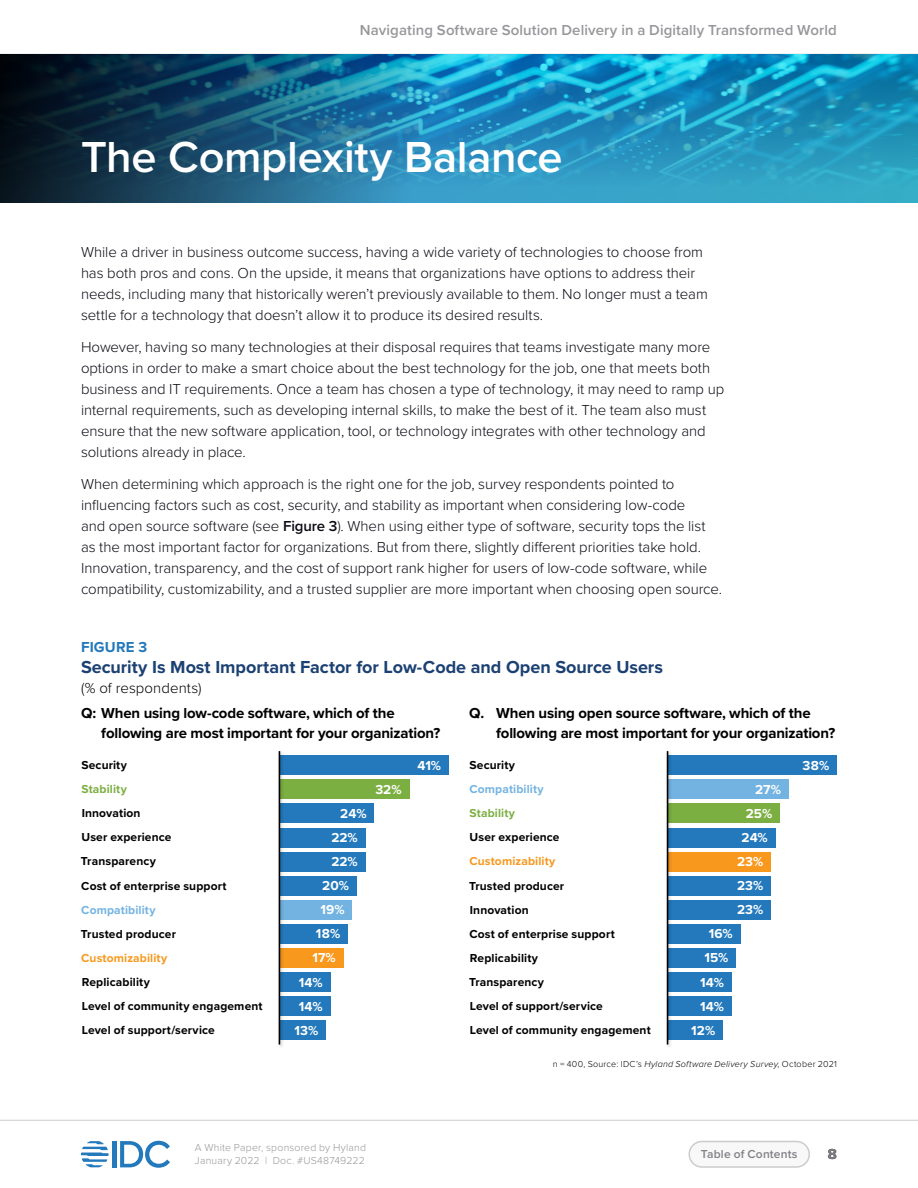
<style>
.page{position:relative;width:918px;height:1188px;background:#fff}
.page>*{position:absolute;margin:0;border:0;box-sizing:border-box;transform-origin:0 0}
.Titles{font:600 45px "Proxima Nova";letter-spacing:-.01em;color:#fff}
.t1{font:700 18px "Proxima Nova";color:#1b4072}
.t2{font:300 15px/21px "Proxima Nova";letter-spacing:-.005em;color:#0a0b13}
.t3{font:700 15px/19.5px "Proxima Nova";letter-spacing:-.01em;color:#000}
.t4{font:600 15px "Proxima Nova";letter-spacing:.005em;color:#97979b}
.t5{font:300 15px "Proxima Nova";letter-spacing:.005em;color:#000}
.t6{font:700 15px "Proxima Nova";letter-spacing:.01em;color:#2379bb}
.t7{font:700 13.5px "Proxima Nova";letter-spacing:.005em;color:#fff}
.t8{font:700 12px "Proxima Nova";letter-spacing:.01em;color:#000}
.t9{font:700 12px "Proxima Nova";letter-spacing:.01em;color:#f8981d}
.t10{font:700 12px "Proxima Nova";letter-spacing:.01em;color:#73b3e2}
.t11{font:700 12px "Proxima Nova";letter-spacing:.01em;color:#7caf42}
.t12{font:600 12px "Proxima Nova";letter-spacing:.015em;color:#808087}
.t13{font:300 10.5px/13.5px "Proxima Nova";letter-spacing:.02em;color:#97979b}
.t14{font:300 9px "Proxima Nova";letter-spacing:.025em;color:#000}
.s1{font-weight:600}
.s2{font-style:italic}
</style>
<div class="page">
<hr style="left:0;top:1120px;width:918px;height:1px;background:#cccccb">
<hr style="left:113px;top:1141px;width:4px;height:26px;background:#2279bc">
<svg style="left:120px;top:1141px;width:50px;height:27px"></svg>
<svg style="left:81px;top:1141px;width:28px;height:26px"></svg>
<div style="left:689px;top:1142px;width:120px;height:25px;background:#f8f8f8;border-radius:13px"></div>
<div style="left:688px;top:1141px;width:122px;height:27px;border:2px solid #cccccb;border-radius:13px"></div>
<img style="left:843px;top:54px;width:75px;height:149px">
<img style="left:0;top:54px;width:843px;height:149px">
<div style="left:280px;top:756px;width:169px;height:19px;background:#2379bb"></div>
<div style="left:668px;top:756px;width:169px;height:19px;background:#2379bb"></div>
<div style="left:280px;top:876px;width:77px;height:20px;background:#2379bb"></div>
<div style="left:668px;top:876px;width:103px;height:20px;background:#2379bb"></div>
<div style="left:280px;top:804px;width:94px;height:19px;background:#2379bb"></div>
<div style="left:668px;top:804px;width:112px;height:19px;background:#7caf42"></div>
<div style="left:280px;top:924px;width:68px;height:20px;background:#2379bb"></div>
<div style="left:668px;top:924px;width:72px;height:20px;background:#2379bb"></div>
<div style="left:280px;top:780px;width:129px;height:19px;background:#7caf42"></div>
<div style="left:668px;top:780px;width:121px;height:19px;background:#73b3e2"></div>
<div style="left:280px;top:900px;width:72px;height:20px;background:#73b3e2"></div>
<div style="left:668px;top:900px;width:103px;height:20px;background:#2379bb"></div>
<div style="left:280px;top:852px;width:86px;height:19px;background:#2379bb"></div>
<div style="left:668px;top:852px;width:103px;height:19px;background:#f8981d"></div>
<div style="left:280px;top:973px;width:50px;height:19px;background:#2379bb"></div>
<div style="left:668px;top:973px;width:64px;height:19px;background:#2379bb"></div>
<div style="left:280px;top:997px;width:50px;height:19px;background:#2379bb"></div>
<div style="left:668px;top:997px;width:64px;height:19px;background:#2379bb"></div>
<div style="left:280px;top:1021px;width:46px;height:19px;background:#2379bb"></div>
<div style="left:668px;top:1021px;width:55px;height:19px;background:#2379bb"></div>
<div style="left:280px;top:828px;width:86px;height:19px;background:#2379bb"></div>
<div style="left:668px;top:828px;width:108px;height:19px;background:#2379bb"></div>
<div style="left:280px;top:949px;width:64px;height:19px;background:#f8981d"></div>
<div style="left:668px;top:949px;width:68px;height:19px;background:#2379bb"></div>
<div style="left:277px;top:750px;width:8px;height:299px;background:#000;opacity:.25"></div>
<hr style="left:279px;top:751px;width:1px;height:294px;background:#000">
<div style="left:666px;top:750px;width:7px;height:299px;background:#000;opacity:.25"></div>
<hr style="left:667px;top:751px;width:1px;height:294px;background:#000">
<p class="t4" style="left:360px;top:18px;width:479px">Navigating Software Solution Delivery in a Digitally Transformed World</p>
<p class="Titles" style="left:81px;top:123px;width:483px">The Complexity Balance</p>
<p class="t2" style="left:81px;top:241px;width:628px">While a driver in business outcome success, having a wide variety of technologies to choose from has both pros and cons. On the upside, it means that organizations have options to address their needs, including many that historically werenʼt previously available to them. No longer must a team settle for a technology that doesnʼt allow it to produce its desired results.</p>
<p class="t2" style="left:81px;top:336px;width:645px">However, having so many technologies at their disposal requires that teams investigate many more options in order to make a smart choice about the best technology for the job, one that meets both business and IT requirements. Once a team has chosen a type of technology, it may need to ramp up internal requirements, such as developing internal skills, to make the best of it. The team also must ensure that the new software application, tool, or technology integrates with other technology and solutions already in place.</p>
<p class="t2" style="left:81px;top:473px;width:643px">When determining which approach is the right one for the job, survey respondents pointed to influencing factors such as cost, security, and stability as important when considering low-code<br>and open source software (see <span class="s1">Figure 3</span>). When using either type of software, security tops the list as the most important factor for organizations. But from there, slightly different priorities take hold.<br>Innovation, transparency, and the cost of support rank higher for users of low-code software, while compatibility, customizability, and a trusted supplier are more important when choosing open source.</p>
<p class="t6" style="left:81px;top:636px;width:68px">FIGURE 3</p>
<p class="t1" style="left:81px;top:654px;width:584px">Security Is Most Important Factor for Low-Code and Open Source Users</p>
<p class="t5" style="left:81px;top:677px;width:122px">(% of respondents)</p>
<p class="t3" style="left:101px;top:703px;width:341px;text-indent:-20px">Q: When using low-code software, which of the following are most important for your organization?</p>
<p class="t3" style="left:496px;top:703px;width:341px;text-indent:-27px">Q. When using open source software, which of the following are most important for your organization?</p>
<p class="t7" style="left:418px;top:755px;width:25px">41%</p>
<p class="t7" style="left:803px;top:755px;width:28px">38%</p>
<p class="t8" style="left:81px;top:756px;width:47px">Security</p>
<p class="t8" style="left:470px;top:756px;width:47px">Security</p>
<p class="t7" style="left:375px;top:779px;width:28px">32%</p>
<p class="t7" style="left:755px;top:779px;width:27px">27%</p>
<p class="t11" style="left:81px;top:780px;width:47px">Stability</p>
<p class="t10" style="left:469px;top:780px;width:76px">Compatibility</p>
<p class="t7" style="left:340px;top:803px;width:28px">24%</p>
<p class="t7" style="left:746px;top:803px;width:28px">25%</p>
<p class="t8" style="left:82px;top:804px;width:60px">Innovation</p>
<p class="t11" style="left:470px;top:804px;width:47px">Stability</p>
<p class="t7" style="left:331px;top:827px;width:28px">22%</p>
<p class="t7" style="left:742px;top:827px;width:28px">24%</p>
<p class="t8" style="left:82px;top:828px;width:91px">User experience</p>
<p class="t8" style="left:470px;top:828px;width:91px">User experience</p>
<p class="t7" style="left:331px;top:851px;width:28px">22%</p>
<p class="t7" style="left:737px;top:851px;width:28px">23%</p>
<p class="t8" style="left:81px;top:852px;width:76px">Transparency</p>
<p class="t9" style="left:469px;top:852px;width:87px">Customizability</p>
<p class="t7" style="left:322px;top:876px;width:28px">20%</p>
<p class="t7" style="left:737px;top:876px;width:28px">23%</p>
<p class="t8" style="left:81px;top:877px;width:147px">Cost of enterprise support</p>
<p class="t8" style="left:469px;top:877px;width:97px">Trusted producer</p>
<p class="t7" style="left:320px;top:900px;width:26px">19%</p>
<p class="t7" style="left:737px;top:900px;width:28px">23%</p>
<p class="t10" style="left:81px;top:901px;width:76px">Compatibility</p>
<p class="t8" style="left:470px;top:901px;width:60px">Innovation</p>
<p class="t7" style="left:316px;top:924px;width:26px">18%</p>
<p class="t7" style="left:709px;top:924px;width:26px">16%</p>
<p class="t8" style="left:81px;top:925px;width:97px">Trusted producer</p>
<p class="t8" style="left:469px;top:925px;width:147px">Cost of enterprise support</p>
<p class="t7" style="left:313px;top:948px;width:25px">17%</p>
<p class="t7" style="left:704px;top:948px;width:26px">15%</p>
<p class="t9" style="left:81px;top:949px;width:87px">Customizability</p>
<p class="t8" style="left:470px;top:949px;width:70px">Replicability</p>
<p class="t7" style="left:299px;top:972px;width:25px">14%</p>
<p class="t7" style="left:700px;top:972px;width:25px">14%</p>
<p class="t7" style="left:299px;top:996px;width:25px">14%</p>
<p class="t7" style="left:700px;top:996px;width:25px">14%</p>
<p class="t7" style="left:294px;top:1020px;width:25px">13%</p>
<p class="t7" style="left:691px;top:1020px;width:25px">12%</p>
<p class="t8" style="left:82px;top:973px;width:70px">Replicability</p>
<p class="t8" style="left:469px;top:973px;width:76px">Transparency</p>
<p class="t8" style="left:82px;top:997px;width:182px">Level of community engagement</p>
<p class="t8" style="left:470px;top:997px;width:135px">Level of support/service</p>
<p class="t8" style="left:82px;top:1021px;width:135px">Level of support/service</p>
<p class="t8" style="left:470px;top:1021px;width:182px">Level of community engagement</p>
<p class="t13" style="left:195px;top:1140px;width:173px">A White Paper, sponsored by Hyland<br>January 2022 | Doc. #US48749222</p>
<p class="t14" style="left:553px;top:1057px;width:286px">n = 400, Source: IDCʼs <span class="s2">Hyland Software Delivery Survey</span>, October 2021</p>
<p class="t12" style="left:701px;top:1145px;width:98px">Table of Contents</p>
<p class="t3" style="left:828px;top:1144px;width:11px">8</p>
</div>
